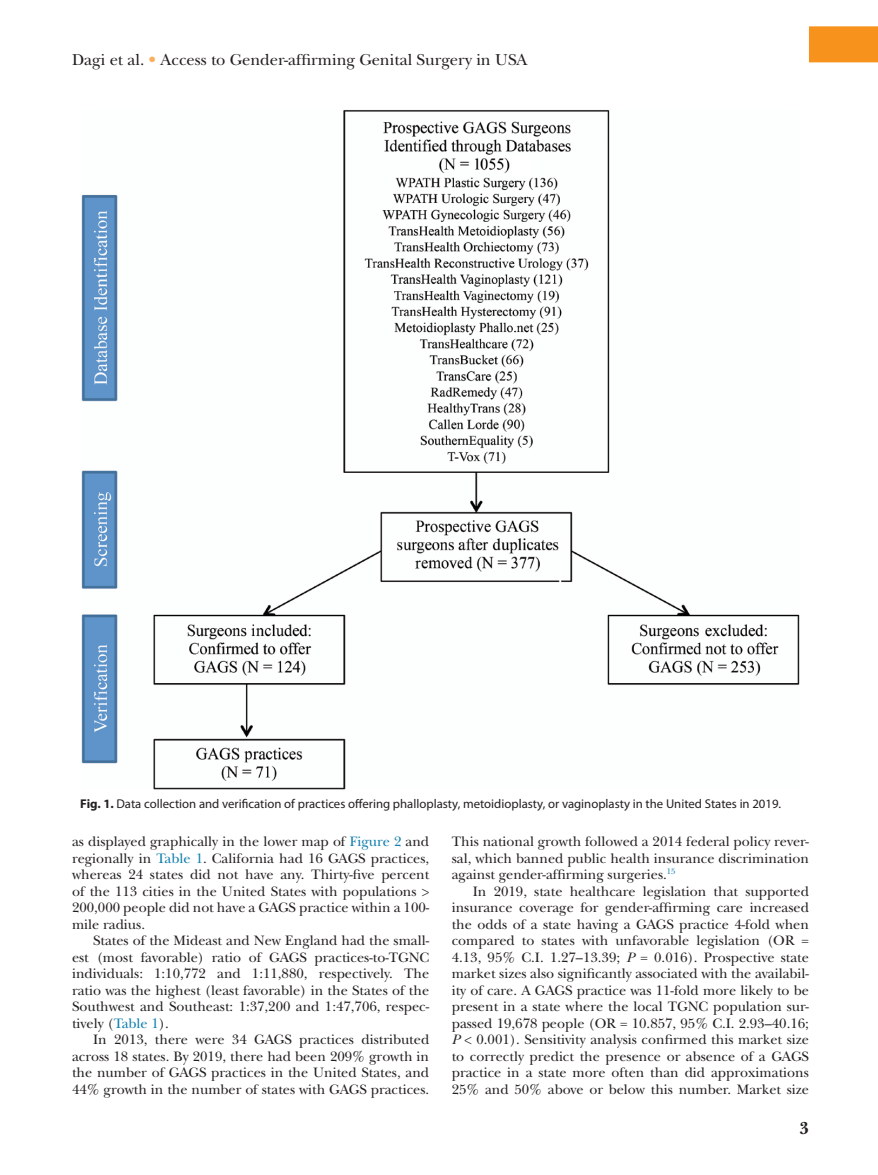
<style>
.page{position:relative;width:878px;height:1175px;background:#fff}
.page>*{position:absolute;margin:0;border:0;box-sizing:border-box;transform-origin:0 0}
.t1{font:700 18px "New Baskerville Std";color:#231f20}
.t2{font:16.5px "New Baskerville Std";color:#231f20}
.t3{font:14.25px/16.5px "New Baskerville Std";color:#231f20;text-align:justify}
.t4{font:12.75px "Myriad Pro";color:#231f20}
.s1{color:#fab05f}
.s2{font-weight:700}
.s3{color:#0f7eac}
.s4{font-style:italic}
</style>
<div class="page">
<div style="left:808px;top:26px;width:70px;height:36px;background:#f7931d"></div>
<img style="left:81px;top:110px;width:719px;height:680px">
<p class="t2" style="left:72px;top:50px;width:457px">Dagi et al. <span class="s1">•</span> Access to Gender-affirming Genital Surgery in USA</p>
<p class="t4" style="left:80px;top:796px;width:702px"><span class="s2">Fig. 1.</span> Data collection and verification of practices offering phalloplasty, metoidioplasty, or vaginoplasty in the United States in 2019.</p>
<p class="t3" style="left:72px;top:833px;width:359px">as displayed graphically in the lower map of <span class="s3">Figure 2</span> and regionally in <span class="s3">Table 1</span>. California had 16 GAGS practices, whereas 24 states did not have any. Thirty-five percent of the 113 cities in the United States with populations &gt; 200,000 people did not have a GAGS practice within a 100- mile radius.</p>
<p class="t3" style="left:72px;top:932px;width:359px;text-indent:21px">States of the Mideast and New England had the small&shy;est (most favorable) ratio of GAGS practices-to-TGNC individuals: 1:10,772 and 1:11,880, respectively. The ratio was the highest (least favorable) in the States of the Southwest and Southeast: 1:37,200 and 1:47,706, respec&shy;tively (<span class="s3">Table 1</span>).</p>
<p class="t3" style="left:72px;top:1031px;width:359px;text-indent:21px">In 2013, there were 34 GAGS practices distributed across 18 states. By 2019, there had been 209% growth in the number of GAGS practices in the United States, and 44% growth in the number of states with GAGS practices.</p>
<p class="t3" style="left:452px;top:833px;width:359px">This national growth followed a 2014 federal policy rever&shy;sal, which banned public health insurance discrimination against gender-affirming surgeries.<sup>15</sup></p>
<p class="t3" style="left:451px;top:882px;width:359px;text-indent:21px">In 2019, state healthcare legislation that supported insurance coverage for gender-affirming care increased the odds of a state having a GAGS practice 4-fold when compared to states with unfavorable legislation (OR = 4.13, 95% C.I. 1.27–13.39; <span class="s4">P</span> = 0.016). Prospective state market sizes also significantly associated with the availabil&shy;ity of care. A GAGS practice was 11-fold more likely to be present in a state where the local TGNC population sur&shy;passed 19,678 people (OR = 10.857, 95% C.I. 2.93–40.16; <span class="s4">P</span> &lt; 0.001). Sensitivity analysis confirmed this market size to correctly predict the presence or absence of a GAGS practice in a state more often than did approximations 25% and 50% above or below this number. Market size</p>
<p class="t1" style="left:799px;top:1118px;width:11px">3</p>
</div>
